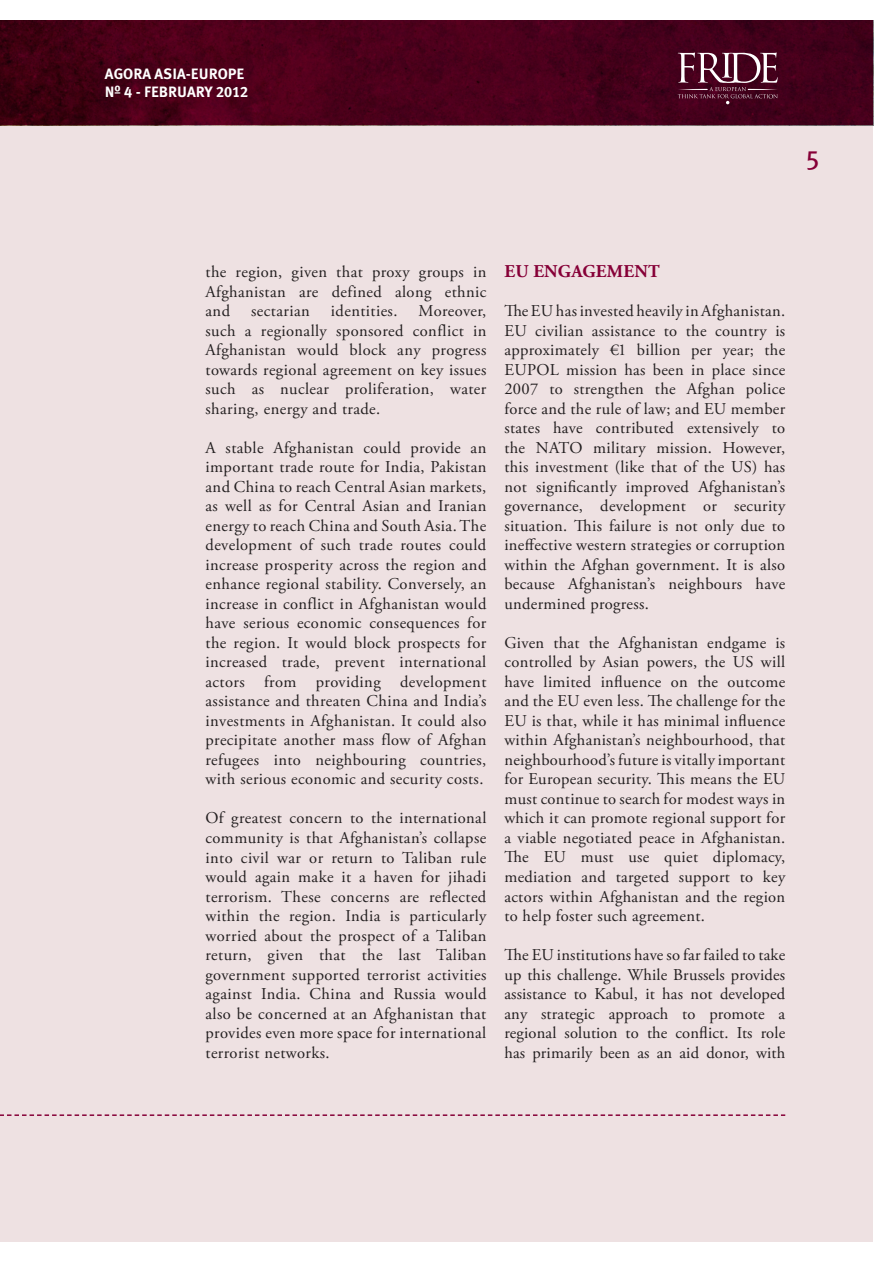
<style>
.page{position:relative;width:893px;height:1263px;background:#fff}
.page>*{position:absolute;margin:0;border:0;box-sizing:border-box;transform-origin:0 0}
.t1{font:27px "Meta Plus Book Caps";color:#860037}
.t2{font:700 18px "Adobe Garamond Pro";letter-spacing:.015em;color:#860037}
.t3{font:16.5px/19.5px "Adobe Garamond Pro";letter-spacing:.025em;color:#231f20;text-align:justify}
.t4{font:15px/18px "Meta Plus Bold Caps";color:#fff}
</style>
<div class="page">
<div style="left:0;top:22px;width:872px;height:1220px;background:#eee1e2"></div>
<img style="left:0;top:21px;width:873px;height:104px">
<svg style="left:0;top:1114px;width:785px;height:2px"></svg>
<svg style="left:678px;top:52px;width:100px;height:52px;background:#6a3349"></svg>
<p class="t4" style="left:105px;top:65px;width:145px">AGORA ASIA-EUROPE<br>Nº 4 - FEBRUARY 2012</p>
<h1 class="t1" style="left:805px;top:144px;width:16px">5</h1>
<p class="t3" style="left:206px;top:263px;width:282px">the region, given that proxy groups in Afghanistan are defined along ethnic and</p>
<p class="t3" style="left:251px;top:302px;width:60px">sectarian</p>
<p class="t3" style="left:331px;top:302px;width:68px">identities.</p>
<p class="t3" style="left:206px;top:302px;width:282px;text-indent:213px">Moreover, such a regionally sponsored conflict in Afghanistan would block any progress towards regional agreement on key issues such as nuclear proliferation, water sharing, energy and trade.</p>
<p class="t3" style="left:206px;top:438px;width:282px">A stable Afghanistan could provide an important trade route for India, Pakistan and China to reach Central Asian markets, as well as for Central Asian and Iranian energy to reach China and South Asia. The development of such trade routes could increase prosperity across the region and enhance regional stability. Conversely, an increase in conflict in Afghanistan would have serious economic consequences for the region. It would block prospects for increased trade, prevent international actors from providing development assistance and threaten China and India’s investments in Afghanistan. It could also precipitate another mass flow of Afghan refugees into neighbouring countries, with serious economic and security costs.</p>
<p class="t3" style="left:206px;top:809px;width:282px">Of greatest concern to the international community is that Afghanistan’s collapse into civil war or return to Taliban rule would again make it a haven for jihadi terrorism. These concerns are reflected within the region. India is particularly worried about the prospect of a Taliban return, given that the last Taliban government supported terrorist activities against India. China and Russia would also be concerned at an Afghanistan that provides even more space for international terrorist networks.</p>
<p class="t2" style="left:504px;top:261px;width:157px">EU ENGAGEMENT</p>
<p class="t3" style="left:504px;top:302px;width:282px">The EU has invested heavily in Afghanistan.<br>EU civilian assistance to the country is approximately €1 billion per year; the EUPOL mission has been in place since 2007 to strengthen the Afghan police force and the rule of law; and EU member states have contributed extensively to the NATO military mission. However, this investment (like that of the US) has not significantly improved Afghanistan’s governance, development or security situation. This failure is not only due to ineffective western strategies or corruption within the Afghan government. It is also because Afghanistan’s neighbours have undermined progress.</p>
<p class="t3" style="left:504px;top:633px;width:282px">Given that the Afghanistan endgame is controlled by Asian powers, the US will have limited influence on the outcome and the EU even less. The challenge for the EU is that, while it has minimal influence within Afghanistan’s neighbourhood, that neighbourhood’s future is vitally important for European security. This means the EU must continue to search for modest ways in which it can promote regional support for a viable negotiated peace in Afghanistan.<br>The EU must use quiet diplomacy, mediation and targeted support to key actors within Afghanistan and the region to help foster such agreement.</p>
<p class="t3" style="left:504px;top:946px;width:282px">The EU institutions have so far failed to take up this challenge. While Brussels provides assistance to Kabul, it has not developed any strategic approach to promote a regional solution to the conflict. Its role has primarily been as an aid donor, with</p>
</div>
